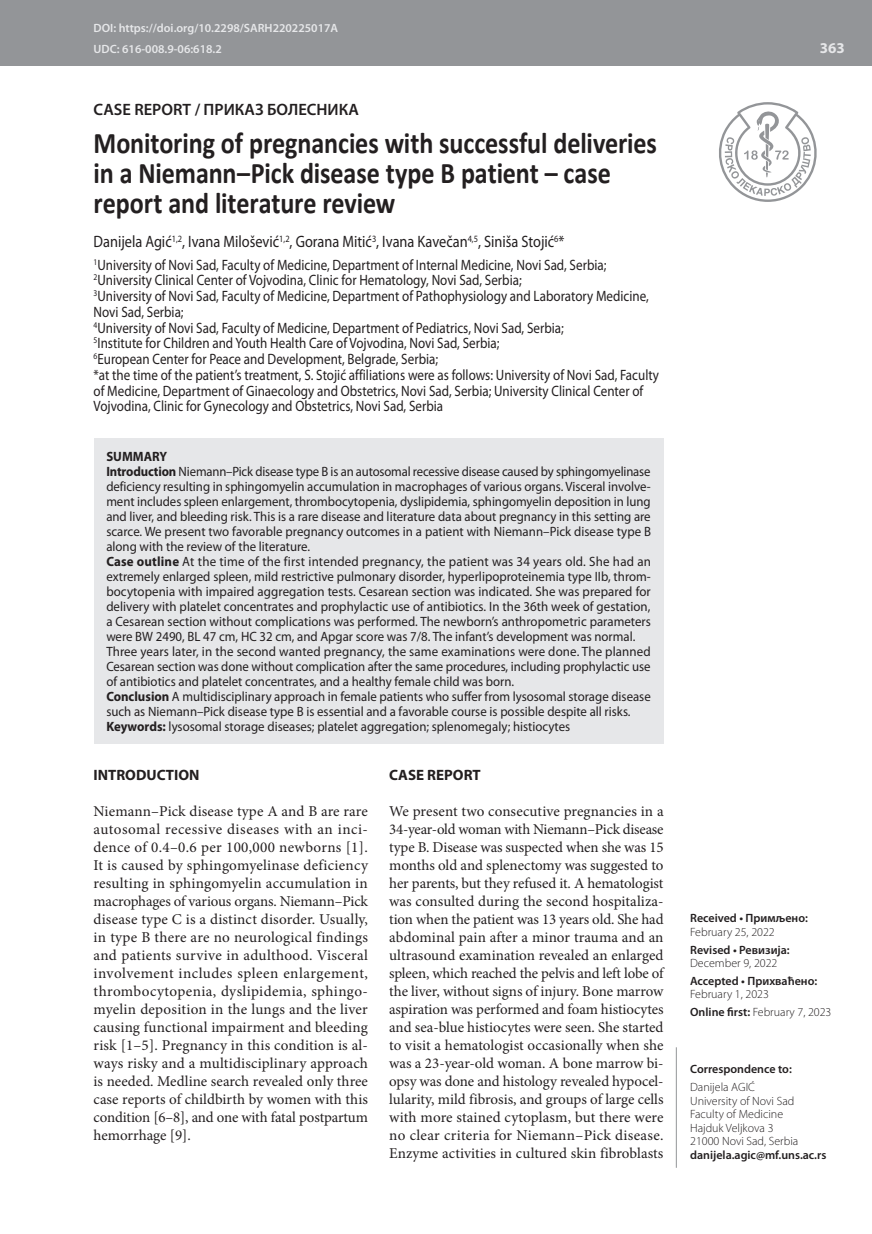
<style>
.page{position:relative;width:872px;height:1234px;background:#fff}
.page>*{position:absolute;margin:0;border:0;box-sizing:border-box;transform-origin:0 0}
.t1{font:700 30px/30px "Calibri";letter-spacing:-.005em;color:#231f20;scale:.87 1}
.t2{font:16.5px "Myriad Pro";color:#231f20;scale:.87 1}
.t3{font:600 16.5px "Myriad Pro";color:#231f20}
.t4{font:15px/18px "Minion Pro";color:#231f20;text-align:justify}
.t5{font:15px/15.8px "Myriad Pro";color:#231f20;scale:.87 1}
.t6{font:700 15px "Myriad Pro";color:#231f20}
.t7{font:700 15px "Myriad Pro";color:#e6e7e9}
.t8{font:13.5px/15px "Myriad Pro";color:#231f20;scale:.94 1}
.t9{font:300 12px/13.5px "Myriad Pro";color:#231f20}
.t10{font:600 12px "Myriad Pro";color:#231f20}
.t11{font:600 12px/21.3px "Myriad Pro";color:#e6e7e9}
.s1{font-weight:700}
.s2{font-weight:600}
</style>
<div class="page">
<div style="left:0;top:0;width:872px;height:66px;background:#939598"></div>
<svg style="left:719px;top:102px;width:98px;height:100px"></svg>
<div style="left:94px;top:438px;width:569px;height:305px;background:#e6e7e9"></div>
<hr style="left:676px;top:1047px;width:1px;height:120px;background:#939598">
<p class="t11" style="left:94px;top:17px;width:246px">DOI: https://doi.org/10.2298/SARH220225017A<br>UDC: 616-008.9-06:618.2</p>
<p class="t3" style="left:94px;top:98px;width:267px">CASE REPORT / ПРИКАЗ БОЛЕСНИКА</p>
<h1 class="t1" style="left:94px;top:128px;width:649px">Monitoring of pregnancies with successful deliveries in a Niemann–Pick disease type B patient – case report and literature review</h1>
<p class="t2" style="left:94px;top:232px;width:543px">Danijela Agić<sup>1,2</sup>, Ivana Milošević<sup>1,2</sup>, Gorana Mitić<sup>3</sup>, Ivana Kavečan<sup>4,5</sup>, Siniša Stojić<sup>6</sup>*</p>
<p class="t5" style="left:94px;top:256px;width:651px"><sup>1</sup>University of Novi Sad, Faculty of Medicine, Department of Internal Medicine, Novi Sad, Serbia; <sup>2</sup>University Clinical Center of Vojvodina, Clinic for Hematology, Novi Sad, Serbia;<br><sup>3</sup>University of Novi Sad, Faculty of Medicine, Department of Pathophysiology and Laboratory Medicine, Novi Sad, Serbia;<br><sup>4</sup>University of Novi Sad, Faculty of Medicine, Department of Pediatrics, Novi Sad, Serbia;<br><sup>5</sup>Institute for Children and Youth Health Care of Vojvodina, Novi Sad, Serbia;<br><sup>6</sup>European Center for Peace and Development, Belgrade, Serbia;<br>*at the time of the patient’s treatment, S. Stojić affiliations were as follows: University of Novi Sad, Faculty of Medicine, Department of Ginaecology and Obstetrics, Novi Sad, Serbia; University Clinical Center of Vojvodina, Clinic for Gynecology and Obstetrics, Novi Sad, Serbia</p>
<p class="t8" style="left:106px;top:448px;width:581px"><span class="s1">SUMMARY<br>Introduction</span> Niemann–Pick disease type B is an autosomal recessive disease caused by sphingomyelinase deficiency resulting in sphingomyelin accumulation in macrophages of various organs. Visceral involve&shy;ment includes spleen enlargement, thrombocytopenia, dyslipidemia, sphingomyelin deposition in lung and liver, and bleeding risk. This is a rare disease and literature data about pregnancy in this setting are scarce. We present two favorable pregnancy outcomes in a patient with Niemann–Pick disease type B along with the review of the literature.<br><span class="s1">Case outline</span> At the time of the first intended pregnancy, the patient was 34 years old. She had an extremely enlarged spleen, mild restrictive pulmonary disorder, hyperlipoproteinemia type IIb, throm&shy;bocytopenia with impaired aggregation tests. Cesarean section was indicated. She was prepared for delivery with platelet concentrates and prophylactic use of antibiotics. In the 36th week of gestation, a Cesarean section without complications was performed. The newborn’s anthropometric parameters were BW 2490, BL 47 cm, HC 32 cm, and Apgar score was 7/8. The infant’s development was normal.<br>Three years later, in the second wanted pregnancy, the same examinations were done. The planned Cesarean section was done without complication after the same procedures, including prophylactic use of antibiotics and platelet concentrates, and a healthy female child was born.<br><span class="s1">Conclusion</span> A multidisciplinary approach in female patients who suffer from lysosomal storage disease such as Niemann–Pick disease type B is essential and a favorable course is possible despite all risks.<br><span class="s1">Keywords:</span> lysosomal storage diseases; platelet aggregation; splenomegaly; histiocytes</p>
<p class="t6" style="left:94px;top:765px;width:107px">INTRODUCTION</p>
<p class="t4" style="left:94px;top:802px;width:276px">Niemann–Pick disease type A and B are rare autosomal recessive diseases with an inci&shy;dence of 0.4–0.6 per 100,000 newborns [1].<br>It is caused by sphingomyelinase deficiency resulting in sphingomyelin accumulation in macrophages of various organs. Niemann–Pick disease type C is a distinct disorder. Usually, in type B there are no neurological findings and patients survive in adulthood. Visceral involvement includes spleen enlargement, thrombocytopenia, dyslipidemia, sphingo&shy;myelin deposition in the lungs and the liver causing functional impairment and bleeding risk [1–5]. Pregnancy in this condition is al&shy;ways risky and a multidisciplinary approach is needed. Medline search revealed only three case reports of childbirth by women with this condition [6–8], and one with fatal postpartum hemorrhage [9].</p>
<p class="t6" style="left:389px;top:765px;width:93px">CASE REPORT</p>
<p class="t4" style="left:389px;top:802px;width:276px">We present two consecutive pregnancies in a 34-year-old woman with Niemann–Pick disease type B. Disease was suspected when she was 15 months old and splenectomy was suggested to her parents, but they refused it. A hematologist was consulted during the second hospitaliza&shy;tion when the patient was 13 years old. She had abdominal pain after a minor trauma and an ultrasound examination revealed an enlarged spleen, which reached the pelvis and left lobe of the liver, without signs of injury. Bone marrow aspiration was performed and foam histiocytes and sea-blue histiocytes were seen. She started to visit a hematologist occasionally when she was a 23-year-old woman. A bone marrow bi&shy;opsy was done and histology revealed hypocel&shy;lularity, mild fibrosis, and groups of large cells with more stained cytoplasm, but there were no clear criteria for Niemann–Pick disease.<br>Enzyme activities in cultured skin fibroblasts</p>
<p class="t7" style="left:820px;top:38px;width:26px">363</p>
<p class="t10" style="left:690px;top:910px;width:119px">Received • Примљено:</p>
<p class="t9" style="left:690px;top:924px;width:86px">February 25, 2022</p>
<p class="t10" style="left:690px;top:941px;width:101px">Revised • Ревизија:</p>
<p class="t9" style="left:690px;top:956px;width:89px">December 9, 2022</p>
<p class="t10" style="left:690px;top:972px;width:129px">Accepted • Прихваћено:</p>
<p class="t9" style="left:690px;top:985px;width:143px;line-height:17.7px">February 1, 2023<br><span class="s2">Online first:</span> February 7, 2023</p>
<p class="t10" style="left:690px;top:1061px;width:103px">Correspondence to:</p>
<p class="t9" style="left:690px;top:1080px;width:110px">Danijela AGIĆ<br>University of Novi Sad<br>Faculty of Medicine<br>Hajduk Veljkova 3<br>21000 Novi Sad, Serbia</p>
<p class="t10" style="left:690px;top:1146px;width:138px">danijela.agic@mf.uns.ac.rs</p>
</div>
